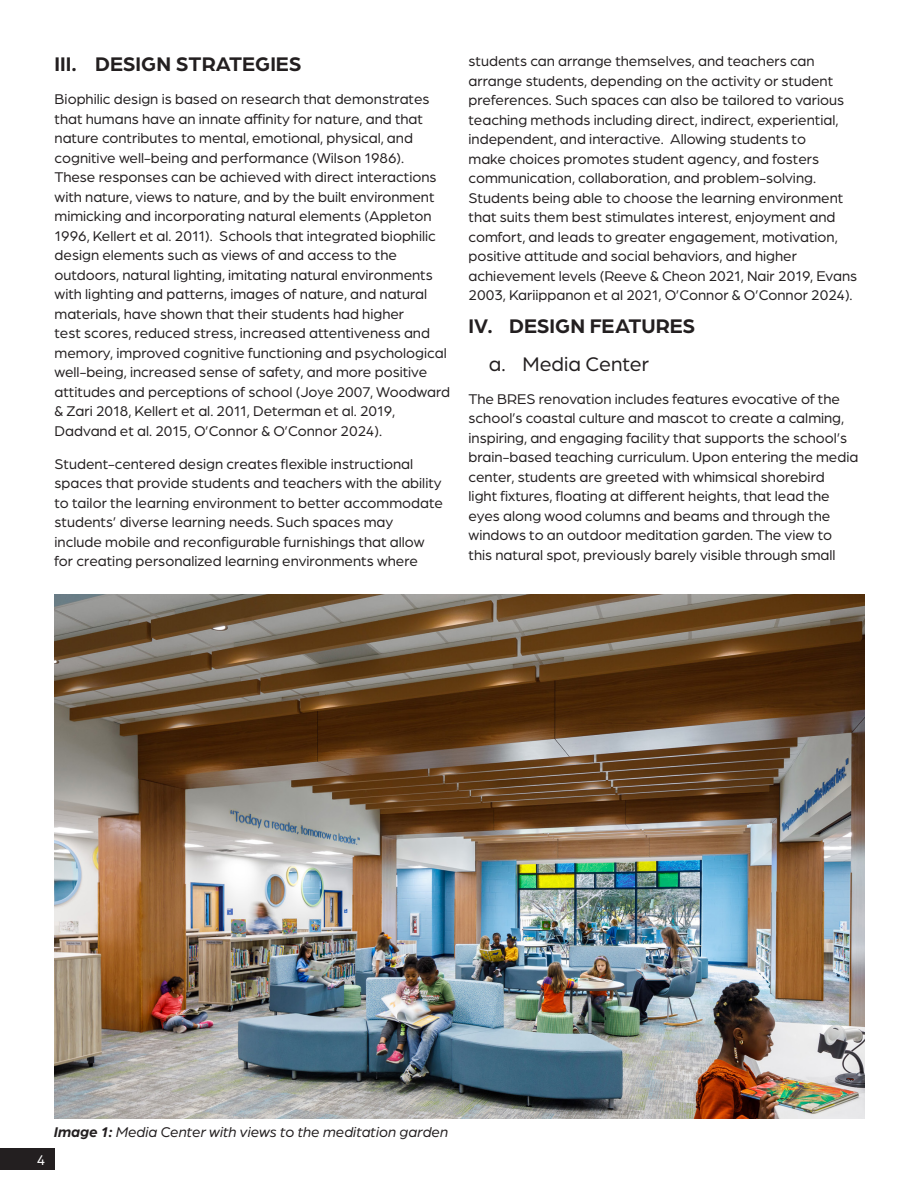
<style>
.page{position:relative;width:918px;height:1188px;background:#fff}
.page>*{position:absolute;margin:0;border:0;box-sizing:border-box;transform-origin:0 0}
.t1{font:700 21px "Arboria";color:#231f20}
.t2{font:21px "Arboria";color:#231f20}
.t3{font:15px/19.5px "Arboria";color:#231f20}
.Level_3_TOC{font:italic 15px "Arboria";color:#231f20}
.t4{font:15px "Arboria";color:#fff}
.s1{font-weight:700}
</style>
<div class="page">
<div style="left:0;top:1148px;width:55px;height:22px;background:#231f20"></div>
<img style="left:54px;top:594px;width:811px;height:525px">
<p class="t1" style="left:55px;top:50px;width:249px">III. DESIGN STRATEGIES</p>
<p class="t3" style="left:55px;top:89px;width:397px">Biophilic design is based on research that demonstrates that humans have an innate affinity for nature, and that nature contributes to mental, emotional, physical, and cognitive well-being and performance (Wilson 1986).<br>These responses can be achieved with direct interactions with nature, views to nature, and by the built environment mimicking and incorporating natural elements (Appleton 1996, Kellert et al. 2011). Schools that integrated biophilic design elements such as views of and access to the outdoors, natural lighting, imitating natural environments with lighting and patterns, images of nature, and natural materials, have shown that their students had higher<br>test scores, reduced stress, increased attentiveness and memory, improved cognitive functioning and psychological well-being, increased sense of safety, and more positive attitudes and perceptions of school (Joye 2007, Woodward &amp; Zari 2018, Kellert et al. 2011, Determan et al. 2019, Dadvand et al. 2015, O’Connor &amp; O’Connor 2024).</p>
<p class="t3" style="left:55px;top:453px;width:390px">Student-centered design creates flexible instructional spaces that provide students and teachers with the ability to tailor the learning environment to better accommodate students’ diverse learning needs. Such spaces may include mobile and reconfigurable furnishings that allow for creating personalized learning environments where</p>
<p class="t3" style="left:469px;top:51px;width:390px">students can arrange themselves, and teachers can arrange students, depending on the activity or student preferences. Such spaces can also be tailored to various teaching methods including direct, indirect, experiential, independent, and interactive. Allowing students to<br>make choices promotes student agency, and fosters communication, collaboration, and problem-solving.<br>Students being able to choose the learning environment that suits them best stimulates interest, enjoyment and comfort, and leads to greater engagement, motivation, positive attitude and social behaviors, and higher achievement levels (Reeve &amp; Cheon 2021, Nair 2019, Evans 2003, Kariippanon et al 2021, O’Connor &amp; O’Connor 2024).</p>
<p class="t1" style="left:469px;top:312px;width:228px">IV. DESIGN FEATURES</p>
<p class="t2" style="left:489px;top:350px;width:162px">a. Media Center</p>
<p class="t3" style="left:469px;top:389px;width:391px">The BRES renovation includes features evocative of the school’s coastal culture and mascot to create a calming, inspiring, and engaging facility that supports the school’s brain-based teaching curriculum. Upon entering the media center, students are greeted with whimsical shorebird<br>light fixtures, floating at different heights, that lead the eyes along wood columns and beams and through the windows to an outdoor meditation garden. The view to this natural spot, previously barely visible through small</p>
<p class="t4" style="left:37px;top:1151px;width:10px">4</p>
<p class="Level_3_TOC" style="left:54px;top:1123px;width:396px"><span class="s1">Image 1:</span> Media Center with views to the meditation garden</p>
</div>
